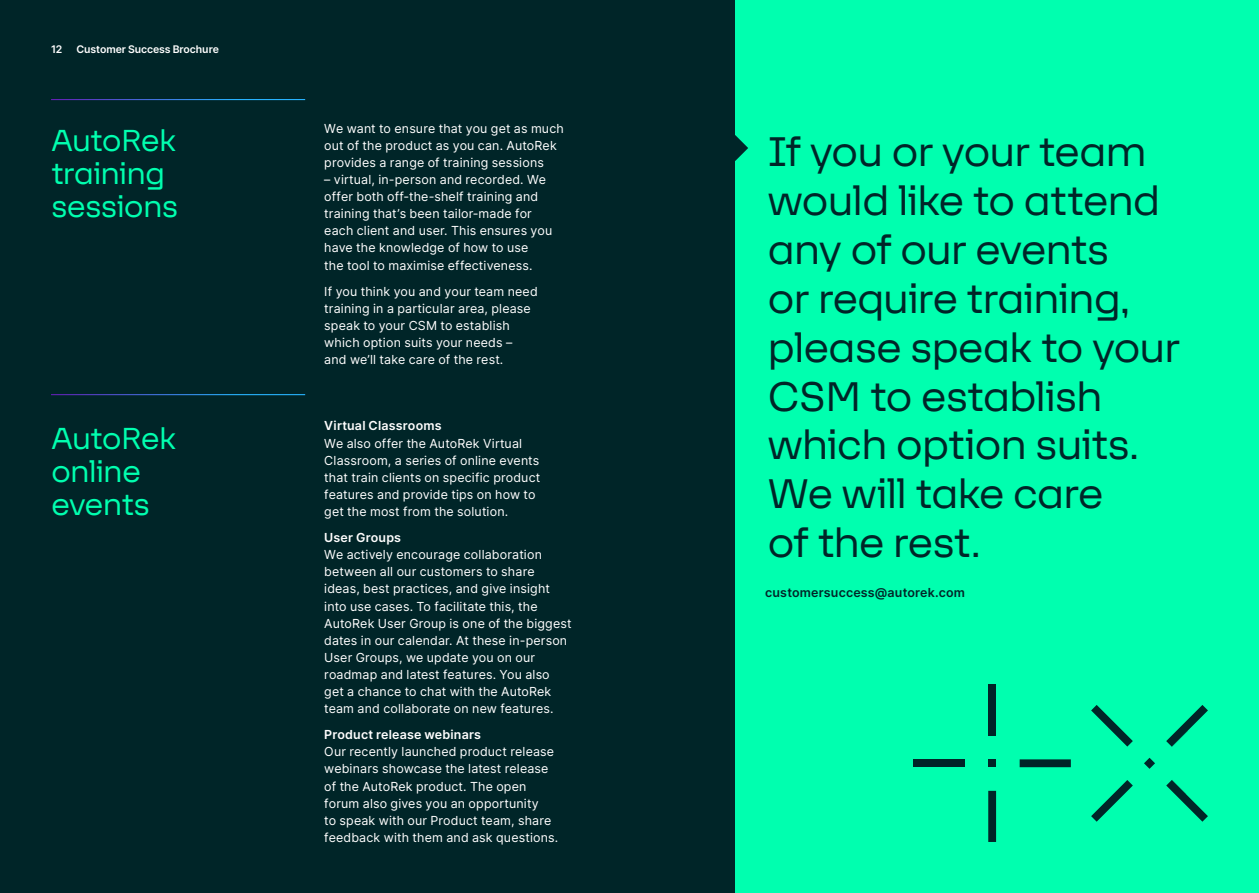
<style>
.page{position:relative;width:1259px;height:893px;background:#fff}
.page>*{position:absolute;margin:0;border:0;box-sizing:border-box;transform-origin:0 0}
.t1{font:45px/48.9px "F37 Lineca";letter-spacing:-.03em;color:#002528}
.t2{font:33px/33px "F37 Lineca";letter-spacing:-.025em;color:#00ffaf}
.t3{font:12.45px/17.1px "Inter";letter-spacing:.01em;color:#fff}
.t4{font:600 12.45px "Inter";letter-spacing:.015em;color:#fff}
.t5{font:600 12.45px "Inter";letter-spacing:.015em;color:#002528}
.t6{font:600 10.5px "Inter";letter-spacing:-.005em;color:#fff}
</style>
<div class="page">
<div style="left:0;top:0;width:735px;height:893px;background:#002528"></div>
<div style="left:735px;top:0;width:524px;height:893px;background:#00ffaf"></div>
<svg style="left:735px;top:135px;width:13px;height:26px"></svg>
<svg style="left:1019px;top:759px;width:52px;height:8px"></svg>
<div style="left:913px;top:759px;width:51px;height:8px;background:#002528"></div>
<div style="left:988px;top:759px;width:8px;height:8px;background:#002528"></div>
<div style="left:988px;top:685px;width:8px;height:51px;background:#002528"></div>
<svg style="left:988px;top:791px;width:8px;height:51px"></svg>
<svg style="left:1166px;top:705px;width:42px;height:42px"></svg>
<svg style="left:1091px;top:780px;width:41px;height:42px"></svg>
<svg style="left:1144px;top:758px;width:11px;height:11px"></svg>
<svg style="left:1091px;top:705px;width:41px;height:42px"></svg>
<svg style="left:1166px;top:780px;width:42px;height:42px"></svg>
<hr style="left:51px;top:99px;width:254px;height:1px;background:#fff">
<hr style="left:51px;top:394px;width:254px;height:1px;background:#fff">
<p class="t6" style="left:51px;top:41px;width:13px">12</p>
<p class="t6" style="left:77px;top:41px;width:144px">Customer Success Brochure</p>
<h2 class="t2" style="left:51px;top:121px;width:129px">AutoRek training sessions</h2>
<h2 class="t2" style="left:51px;top:419px;width:127px">AutoRek online events</h2>
<p class="t3" style="left:324px;top:119px;width:241px">We want to ensure that you get as much out of the product as you can. AutoRek provides a range of training sessions</p>
<p class="t3" style="left:324px;top:171px;width:229px">– virtual, in-person and recorded. We offer both off-the-shelf training and training that’s been tailor-made for each client and user. This ensures you have the knowledge of how to use<br>the tool to maximise effectiveness.</p>
<p class="t3" style="left:324px;top:282px;width:215px">If you think you and your team need training in a particular area, please speak to your CSM to establish which option suits your needs –<br>and we’ll take care of the rest.</p>
<p class="t4" style="left:324px;top:417px;width:119px">Virtual Classrooms</p>
<p class="t3" style="left:324px;top:434px;width:217px">We also offer the AutoRek Virtual Classroom, a series of online events that train clients on specific product features and provide tips on how to get the most from the solution.</p>
<p class="t4" style="left:324px;top:528px;width:78px">User Groups</p>
<p class="t3" style="left:324px;top:546px;width:249px">We actively encourage collaboration between all our customers to share ideas, best practices, and give insight into use cases. To facilitate this, the AutoRek User Group is one of the biggest dates in our calendar. At these in-person User Groups, we update you on our roadmap and latest features. You also get a chance to chat with the AutoRek team and collaborate on new features.</p>
<p class="t4" style="left:324px;top:726px;width:158px">Product release webinars</p>
<p class="t3" style="left:324px;top:743px;width:235px">Our recently launched product release webinars showcase the latest release of the AutoRek product. The open forum also gives you an opportunity<br>to speak with our Product team, share feedback with them and ask questions.</p>
<h1 class="t1" style="left:767px;top:124px;width:414px">If you or your team would like to attend any of our events<br>or require training, please speak to your<br>CSM to establish which option suits.<br>We will take care<br>of the rest.</h1>
<p class="t5" style="left:765px;top:583px;width:201px">customersuccess@autorek.com</p>
</div>
